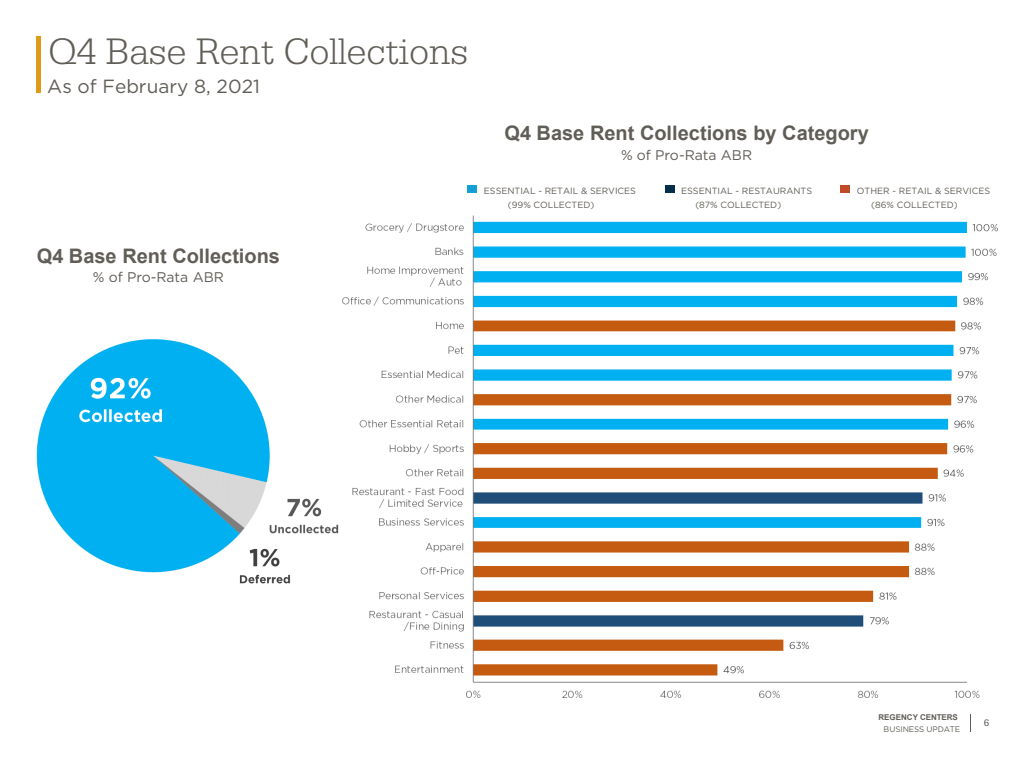
<style>
.page{position:relative;width:1025px;height:769px;background:#fff}
.page>*{position:absolute;margin:0;border:0;box-sizing:border-box;transform-origin:0 0}
.t1{font:300 39px "Serifa Std";color:#615d57}
.t2{font:700 20px "Arial";color:#615d57}
.t3{font:19px "Gotham";color:#615d57}
.t4{font:14px "Gotham";color:#615d57}
.t5{font:10px "Serifa Std";color:#615d57}
.t6{font:9px/14.3px "Gotham";letter-spacing:-.005em;color:#615d57}
.t7{font:700 8px "Arial";letter-spacing:-.005em;color:#615d57}
.t8{font:8px "Gotham";letter-spacing:-.01em;color:#615d57}
</style>
<div class="page">
<img style="left:342px;top:185px;width:656px;height:513px">
<div style="left:36px;top:36px;width:5px;height:57px;background:#de9b17"></div>
<div style="left:467px;top:185px;width:9px;height:8px;background:#149fd5"></div>
<div style="left:665px;top:185px;width:9px;height:8px;background:#032f4a"></div>
<div style="left:840px;top:185px;width:10px;height:8px;background:#c04c27"></div>
<svg style="left:970px;top:714px;width:1px;height:17px"></svg>
<img style="left:36px;top:328px;width:310px;height:297px">
<h1 class="t1" style="left:49px;top:30px;width:421px">Q4 Base Rent Collections</h1>
<h1 class="t3" style="left:47px;top:74px;width:214px">As of February 8, 2021</h1>
<p class="t2" style="left:37px;top:242px;width:245px">Q4 Base Rent Collections</p>
<p class="t4" style="left:93px;top:268px;width:133px">% of Pro-Rata ABR</p>
<p class="t2" style="left:504px;top:119px;width:366px">Q4 Base Rent Collections by Category</p>
<p class="t4" style="left:621px;top:145px;width:133px">% of Pro-Rata ABR</p>
<p class="t6" style="left:508px;top:183px;width:130px;text-indent:-24px">ESSENTIAL - RETAIL &amp; SERVICES (99% COLLECTED)</p>
<p class="t6" style="left:695px;top:183px;width:118px;text-indent:-14px">ESSENTIAL - RESTAURANTS (87% COLLECTED)</p>
<p class="t6" style="left:871px;top:183px;width:120px;text-indent:-14px">OTHER - RETAIL &amp; SERVICES (86% COLLECTED)</p>
<p class="t7" style="left:878px;top:711px;width:81px">REGENCY CENTERS</p>
<p class="t8" style="left:883px;top:723px;width:78px">BUSINESS UPDATE</p>
<p class="t5" style="left:983px;top:717px;width:7px">6</p>
</div>
